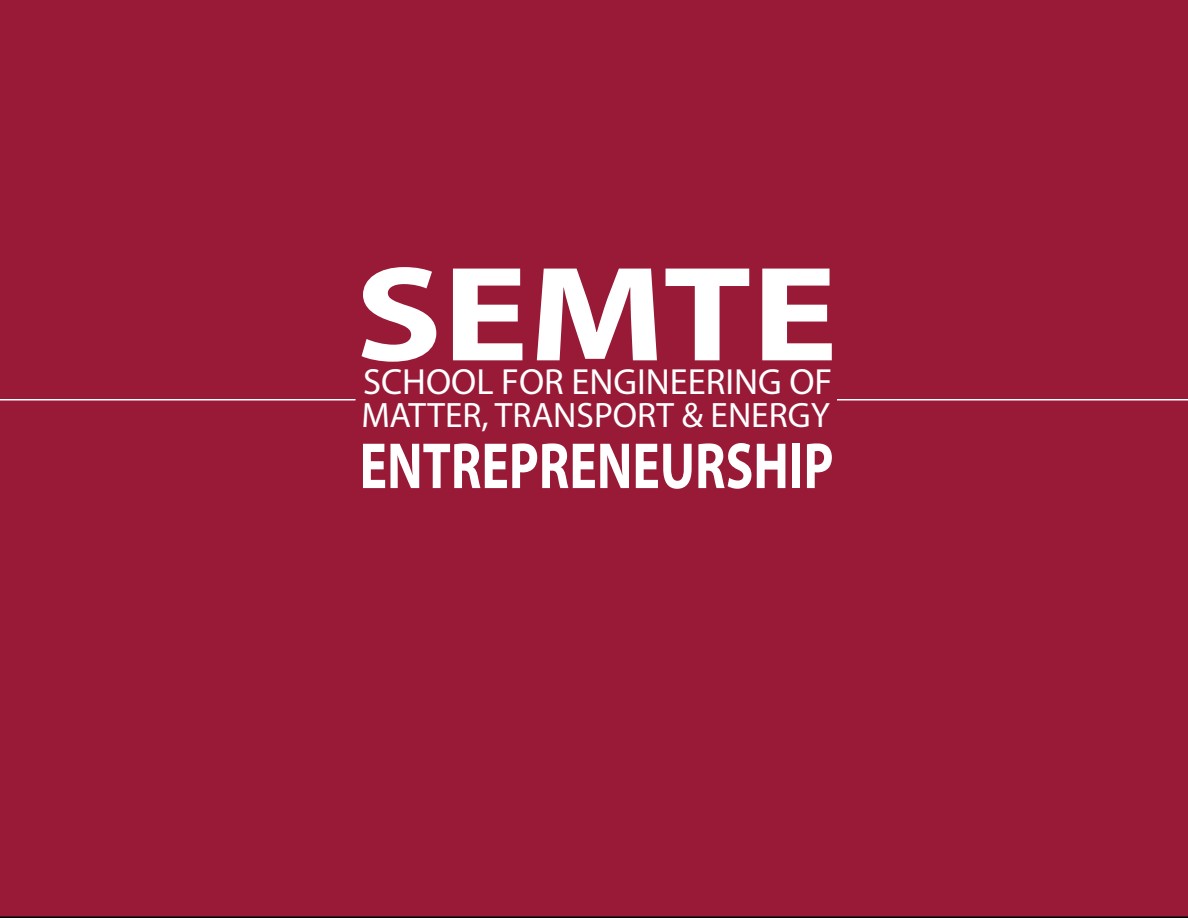
<style>
.page{position:relative;width:1188px;height:918px;background:#991a37}
.page>*{position:absolute;margin:0;border:0;box-sizing:border-box;transform-origin:0 0}
.t1{font:700 136.2px "Myriad Pro";color:#fff;scale:1.19 1}
.t2{font:700 65.7px "Myriad Pro";color:#fff;scale:.78 1}
.t3{font:36.45px "Myriad Pro";color:#fff}
.t4{font:35.4px "Myriad Pro";color:#fff}
</style>
<div class="page">
<hr style="left:0;top:399px;width:356px;height:1px;background:#fff">
<hr style="left:837px;top:399px;width:351px;height:1px;background:#fff">
<p class="t1" style="left:355px;top:226px;width:407px">SEMTE</p>
<p class="t3" style="left:363px;top:360px;width:471px">SCHOOL FOR ENGINEERING OF</p>
<p class="t4" style="left:361px;top:394px;width:470px">MATTER, TRANSPORT &amp; ENERGY</p>
<p class="t2" style="left:360px;top:423px;width:609px">ENTREPRENEURSHIP</p>
</div>
